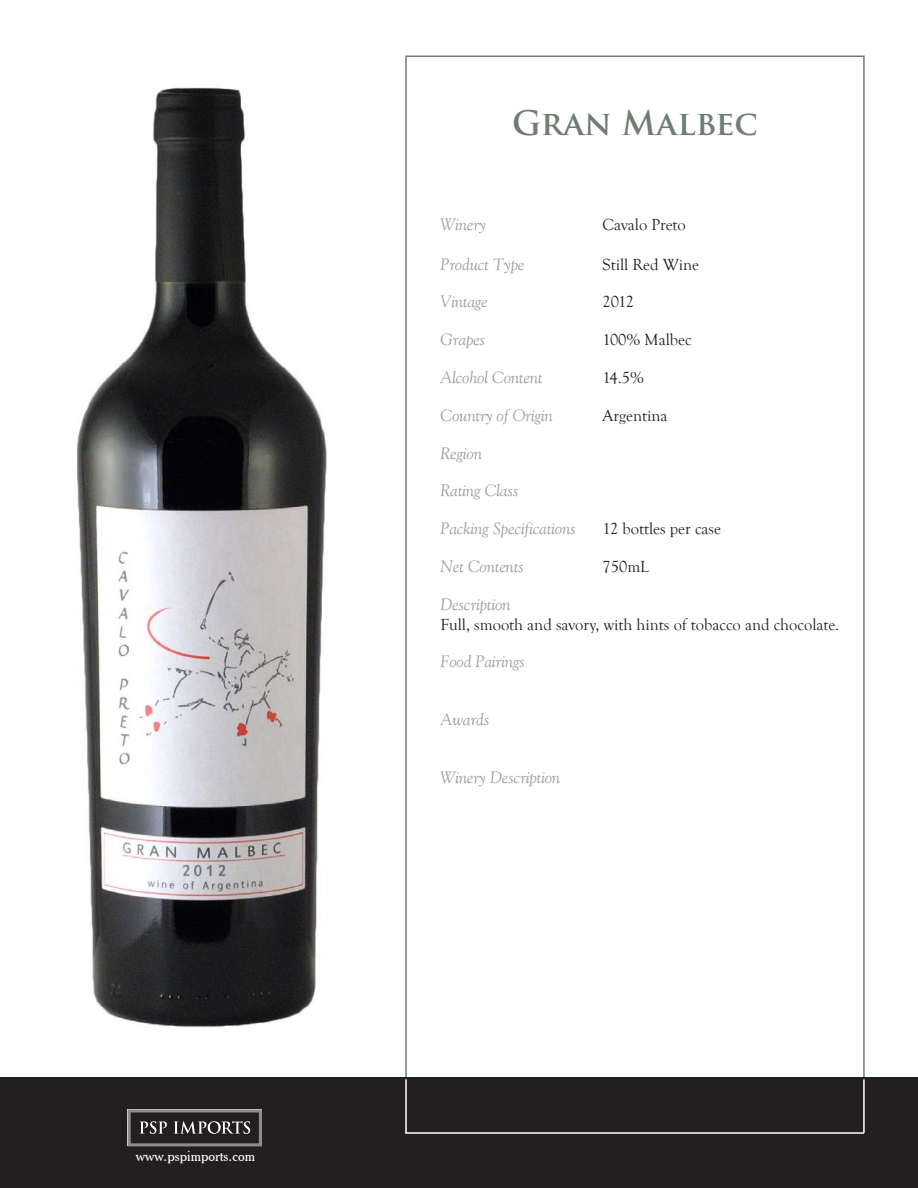
<style>
.page{position:relative;width:918px;height:1188px;background:#fff}
.page>*{position:absolute;margin:0;border:0;box-sizing:border-box;transform-origin:0 0}
.t1{font:700 33px "Trajan Pro";color:#6e7e73}
.t2{font:16.5px "Goudy Old Style Italic BT";color:#a09d96}
.t3{font:16.5px "Goudy Old Style T";color:#231f20}
.t4{font:15px "Cheltenham BT";color:#fff}
</style>
<div class="page">
<div style="left:405px;top:56px;width:460px;height:1027px;background:#fff;border:2px solid #6e7e73"></div>
<div style="left:0;top:1078px;width:918px;height:110px;background:#231f20"></div>
<hr style="left:405px;top:1079px;width:2px;height:54px;background:#fff">
<hr style="left:863px;top:1079px;width:2px;height:54px;background:#fff">
<hr style="left:405px;top:1132px;width:459px;height:2px;background:#fff">
<svg style="left:128px;top:1109px;width:134px;height:37px"></svg>
<img style="left:76px;top:87px;width:251px;height:941px">
<p class="t4" style="left:136px;top:1147px;width:121px">www.pspimports.com</p>
<p class="t1" style="left:512px;top:102px;width:247px">Gran Malbec</p>
<p class="t2" style="left:441px;top:214px;width:47px">Winery</p>
<p class="t3" style="left:603px;top:216px;width:85px">Cavalo Preto</p>
<p class="t2" style="left:441px;top:254px;width:86px">Product Type</p>
<p class="t3" style="left:603px;top:255px;width:98px">Still Red Wine</p>
<p class="t2" style="left:441px;top:292px;width:49px">Vintage</p>
<p class="t3" style="left:603px;top:293px;width:33px">2012</p>
<p class="t2" style="left:441px;top:329px;width:46px">Grapes</p>
<p class="t3" style="left:603px;top:331px;width:91px">100% Malbec</p>
<p class="t2" style="left:441px;top:367px;width:104px">Alcohol Content</p>
<p class="t3" style="left:603px;top:369px;width:43px">14.5%</p>
<p class="t2" style="left:441px;top:405px;width:114px">Country of Origin</p>
<p class="t3" style="left:603px;top:406px;width:66px">Argentina</p>
<p class="t2" style="left:441px;top:443px;width:43px">Region</p>
<p class="t2" style="left:441px;top:481px;width:79px">Rating Class</p>
<p class="t2" style="left:441px;top:518px;width:137px">Packing Specifications</p>
<p class="t3" style="left:603px;top:520px;width:120px">12 bottles per case</p>
<p class="t2" style="left:441px;top:556px;width:85px">Net Contents</p>
<p class="t3" style="left:603px;top:558px;width:48px">750mL</p>
<p class="t2" style="left:441px;top:594px;width:72px">Description</p>
<p class="t3" style="left:441px;top:615px;width:400px">Full, smooth and savory, with hints of tobacco and chocolate.</p>
<p class="t2" style="left:441px;top:652px;width:86px">Food Pairings</p>
<p class="t2" style="left:441px;top:709px;width:50px">Awards</p>
<p class="t2" style="left:441px;top:767px;width:121px">Winery Description</p>
</div>
